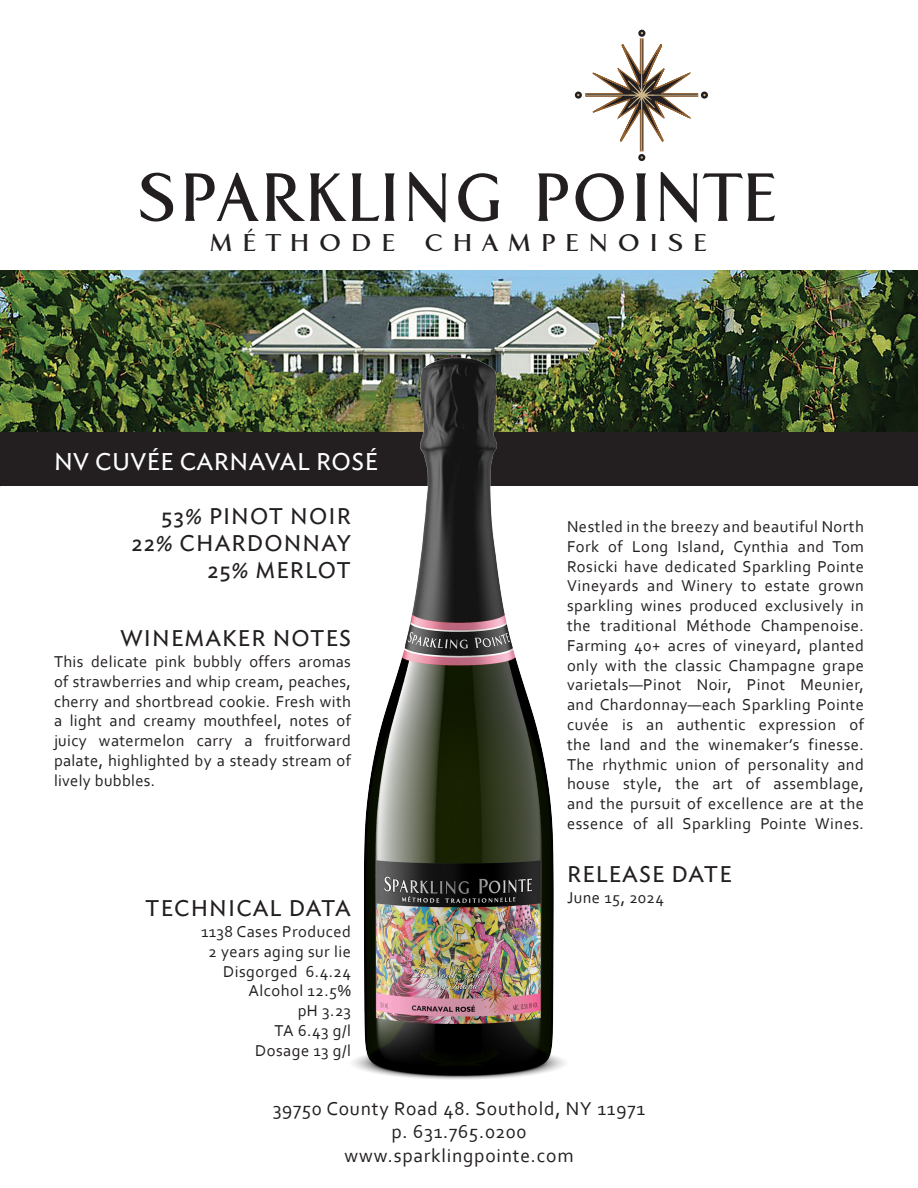
<style>
.page{position:relative;width:918px;height:1188px;background:#fff}
.page>*{position:absolute;margin:0;border:0;box-sizing:border-box;transform-origin:0 0}
.t1{font:700 88.35px "Aperto";letter-spacing:.065em;color:#231f20;scale:.92 1}
.t2{font:700 31.5px "Aperto";letter-spacing:.335em;color:#231f20}
.Paragraph_Style_2{font:24px "Ideal Sans";letter-spacing:.02em;color:#fff}
.Paragraph_Style_2-2{font:22.5px "Ideal Sans";letter-spacing:.05em;color:#231f20}
.t3{font:19.5px "Corbel";letter-spacing:.04em;color:#231f20}
.Paragraph_Style_2-3{font:16.5px/19.8px "Corbel";letter-spacing:.03em;color:#231f20;text-align:justify}
</style>
<div class="page">
<svg style="left:575px;top:30px;width:133px;height:131px"></svg>
<img style="left:0;top:270px;width:918px;height:162px">
<div style="left:0;top:432px;width:918px;height:54px;background:#231f20"></div>
<img style="left:335px;top:278px;width:248px;height:802px">
<p class="t1" style="left:141px;top:139px;width:694px">SPARKLING POINTE</p>
<p class="t2" style="left:211px;top:222px;width:498px">MÉTHODE CHAMPENOISE</p>
<p class="Paragraph_Style_2" style="left:54px;top:443px;width:325px">NV CUVÉE CARNAVAL ROSÉ</p>
<p class="Paragraph_Style_2-2" style="left:161px;top:499px;width:191px">53% PINOT NOIR</p>
<p class="Paragraph_Style_2-2" style="left:132px;top:526px;width:221px">22% CHARDONNAY</p>
<p class="Paragraph_Style_2-2" style="left:208px;top:553px;width:145px">25% MERLOT</p>
<p class="Paragraph_Style_2-2" style="left:121px;top:621px;width:232px">WINEMAKER NOTES</p>
<p class="Paragraph_Style_2-3" style="left:54px;top:651px;width:299px">This delicate pink bubbly offers aromas of strawberries and whip cream, peaches, cherry and shortbread cookie. Fresh with a light and creamy mouthfeel, notes of juicy watermelon carry a fruitforward palate, highlighted by a steady stream of lively bubbles.</p>
<p class="Paragraph_Style_2-2" style="left:145px;top:891px;width:207px">TECHNICAL DATA</p>
<p class="Paragraph_Style_2-3" style="left:201px;top:921px;width:151px">1138 Cases Produced</p>
<p class="Paragraph_Style_2-3" style="left:208px;top:941px;width:144px">2 years aging sur lie</p>
<p class="Paragraph_Style_2-3" style="left:223px;top:961px;width:129px">Disgorged 6.4.24</p>
<p class="Paragraph_Style_2-3" style="left:249px;top:981px;width:104px">Alcohol 12.5%</p>
<p class="Paragraph_Style_2-3" style="left:298px;top:1000px;width:55px">pH 3.23</p>
<p class="Paragraph_Style_2-3" style="left:275px;top:1020px;width:78px">TA 6.43 g/l</p>
<p class="Paragraph_Style_2-3" style="left:255px;top:1040px;width:97px">Dosage 13 g/l</p>
<p class="Paragraph_Style_2-3" style="left:567px;top:516px;width:299px">Nestled in the breezy and beautiful North Fork of Long Island, Cynthia and Tom Rosicki have dedicated Sparkling Pointe Vineyards and Winery to estate grown sparkling wines produced exclusively in the traditional Méthode Champenoise.<br>Farming 40+ acres of vineyard, planted only with the classic Champagne grape varietals—Pinot Noir, Pinot Meunier, and Chardonnay—each Sparkling Pointe cuvée is an authentic expression of the land and the winemaker’s finesse.<br>The rhythmic union of personality and house style, the art of assemblage, and the pursuit of excellence are at the essence of all Sparkling Pointe Wines.</p>
<p class="Paragraph_Style_2-2" style="left:567px;top:857px;width:166px">RELEASE DATE</p>
<p class="Paragraph_Style_2-3" style="left:567px;top:887px;width:99px">June 15, 2024</p>
<p class="t3" style="left:273px;top:1096px;width:374px">39750 County Road 48. Southold, NY 11971</p>
<p class="t3" style="left:391px;top:1120px;width:137px">p. 631.765.0200</p>
<p class="t3" style="left:344px;top:1143px;width:231px">www.sparklingpointe.com</p>
</div>
